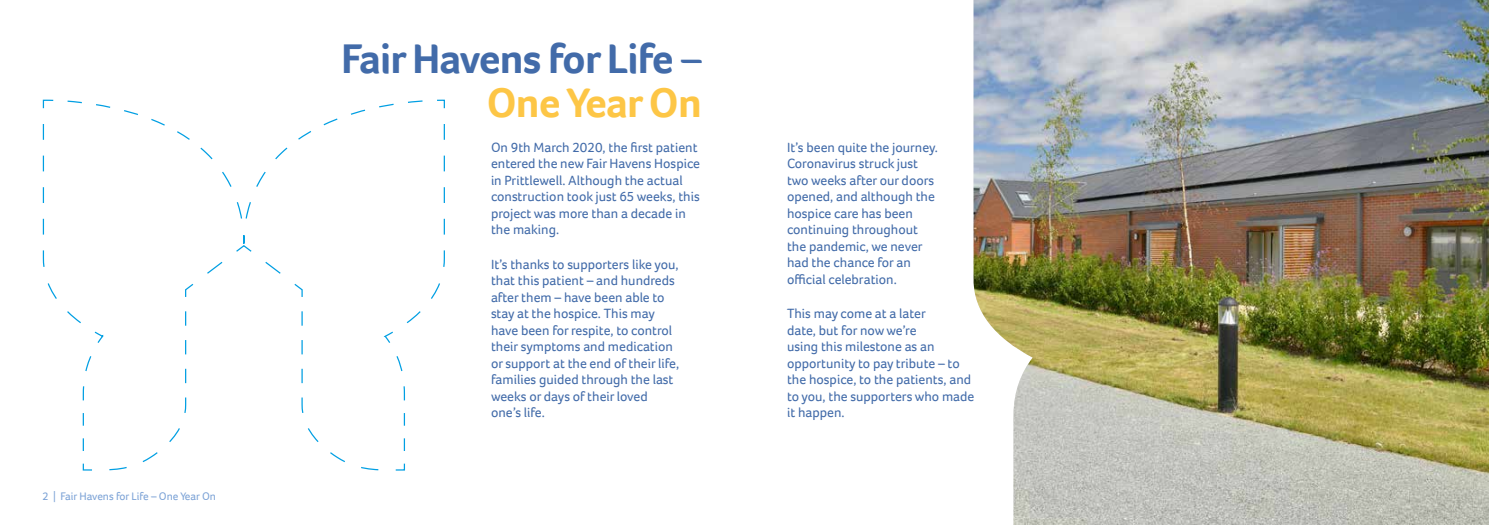
<style>
.page{position:relative;width:1489px;height:525px;background:#fff}
.page>*{position:absolute;margin:0;border:0;box-sizing:border-box;transform-origin:0 0}
.t1{font:700 42.5px "Foco";letter-spacing:-.02em;color:#426ba9}
.t2{font:700 42.5px "Foco";letter-spacing:-.02em;color:#fdc646}
.t3{font:13.75px/16.5px "Foco";color:#426ba9}
.t4{font:11.25px "Foco";color:#7ba2d6}
</style>
<div class="page">
<svg style="left:42px;top:99px;width:403px;height:372px"></svg>
<img style="left:973px;top:0;width:515px;height:524px">
<p class="t4" style="left:43px;top:488px;width:175px">2 | Fair Havens for Life – One Year On</p>
<h1 class="t1" style="left:341px;top:30px;width:362px">Fair Havens for Life –</h1>
<h1 class="t2" style="left:487px;top:74px;width:217px">One Year On</h1>
<p class="t3" style="left:491px;top:138px;width:210px">On 9th March 2020, the first patient entered the new Fair Havens Hospice in Prittlewell. Although the actual construction took just 65 weeks, this project was more than a decade in the making.</p>
<p class="t3" style="left:491px;top:255px;width:190px">It’s thanks to supporters like you, that this patient – and hundreds after them – have been able to stay at the hospice. This may have been for respite, to control their symptoms and medication or support at the end of their life, families guided through the last weeks or days of their loved one’s life.</p>
<p class="t3" style="left:787px;top:138px;width:152px">It’s been quite the journey.<br>Coronavirus struck just two weeks after our doors opened, and although the hospice care has been continuing throughout the pandemic, we never had the chance for an official celebration.</p>
<p class="t3" style="left:787px;top:305px;width:189px">This may come at a later<br>date, but for now we’re<br>using this milestone as an opportunity to pay tribute – to the hospice, to the patients, and to you, the supporters who made it happen.</p>
</div>
